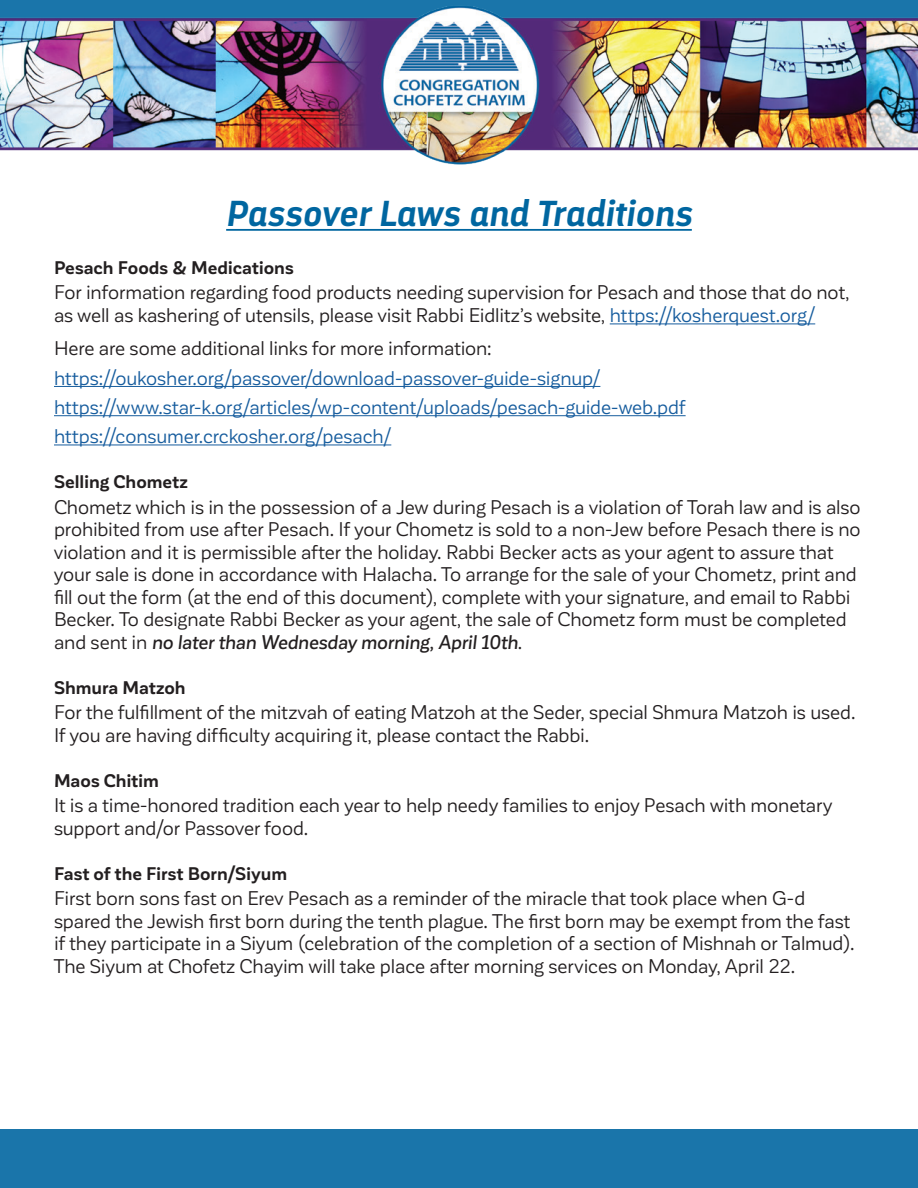
<style>
.page{position:relative;width:918px;height:1188px;background:#fff}
.page>*{position:absolute;margin:0;border:0;box-sizing:border-box;transform-origin:0 0}
.t1{font:italic 700 36px "Darwin Alt";letter-spacing:.005em;color:#0066a0}
.body_copy{font:19.5px/22.5px "Corporative Sans";letter-spacing:-.005em;color:#231f20}
.body_copy-2{font:19.5px "Corporative Sans";color:#175d9e}
.subhead{font:700 18px "Corporative Sans";color:#231f20}
.s1{color:#175d9e}
.s2{font-weight:500;font-style:italic}
</style>
<div class="page">
<hr style="left:226px;top:229px;width:466px;height:2px;background:#0066a0">
<hr style="left:610px;top:323px;width:205px;height:1px;background:#175d9e">
<hr style="left:54px;top:386px;width:546px;height:1px;background:#175d9e">
<hr style="left:54px;top:415px;width:632px;height:1px;background:#175d9e">
<hr style="left:54px;top:444px;width:337px;height:1px;background:#175d9e">
<div style="left:0;top:1130px;width:918px;height:58px;background:#1a75aa"></div>
<img style="left:0;top:0;width:918px;height:165px">
<p class="t1" style="left:226px;top:192px;width:467px">Passover Laws and Traditions</p>
<p class="subhead" style="left:54px;top:258px;width:241px">Pesach Foods &amp; Medications</p>
<p class="body_copy" style="left:54px;top:282px;width:797px">For information regarding food products needing supervision for Pesach and those that do not, as well as kashering of utensils, please visit Rabbi Eidlitz’s website, <span class="s1">https://kosherquest.org/</span></p>
<p class="body_copy" style="left:54px;top:337px;width:439px">Here are some additional links for more information:</p>
<p class="body_copy-2" style="left:54px;top:367px;width:548px">https://oukosher.org/passover/download-passover-guide-signup/</p>
<p class="body_copy-2" style="left:54px;top:397px;width:633px">https://www.star-k.org/articles/wp-content/uploads/pesach-guide-web.pdf</p>
<p class="body_copy-2" style="left:54px;top:426px;width:339px">https://consumer.crckosher.org/pesach/</p>
<p class="subhead" style="left:54px;top:472px;width:135px">Selling Chometz</p>
<p class="body_copy" style="left:54px;top:496px;width:808px">Chometz which is in the possession of a Jew during Pesach is a violation of Torah law and is also prohibited from use after Pesach. If your Chometz is sold to a non-Jew before Pesach there is no violation and it is permissible after the holiday. Rabbi Becker acts as your agent to assure that your sale is done in accordance with Halacha. To arrange for the sale of your Chometz, print and fill out the form (at the end of this document), complete with your signature, and email to Rabbi Becker. To designate Rabbi Becker as your agent, the sale of Chometz form must be completed and sent in <span class="s2">no later than Wednesday morning, April 10th</span>.</p>
<p class="subhead" style="left:54px;top:678px;width:133px">Shmura Matzoh</p>
<p class="body_copy" style="left:54px;top:701px;width:803px">For the fulfillment of the mitzvah of eating Matzoh at the Seder, special Shmura Matzoh is used.<br>If you are having difficulty acquiring it, please contact the Rabbi.</p>
<p class="subhead" style="left:54px;top:771px;width:107px">Maos Chitim</p>
<p class="body_copy" style="left:54px;top:794px;width:780px">It is a time-honored tradition each year to help needy families to enjoy Pesach with monetary support and/or Passover food.</p>
<p class="subhead" style="left:54px;top:864px;width:235px">Fast of the First Born/Siyum</p>
<p class="body_copy" style="left:54px;top:887px;width:802px">First born sons fast on Erev Pesach as a reminder of the miracle that took place when G-d spared the Jewish first born during the tenth plague. The first born may be exempt from the fast if they participate in a Siyum (celebration of the completion of a section of Mishnah or Talmud).<br>The Siyum at Chofetz Chayim will take place after morning services on Monday, April 22.</p>
</div>
